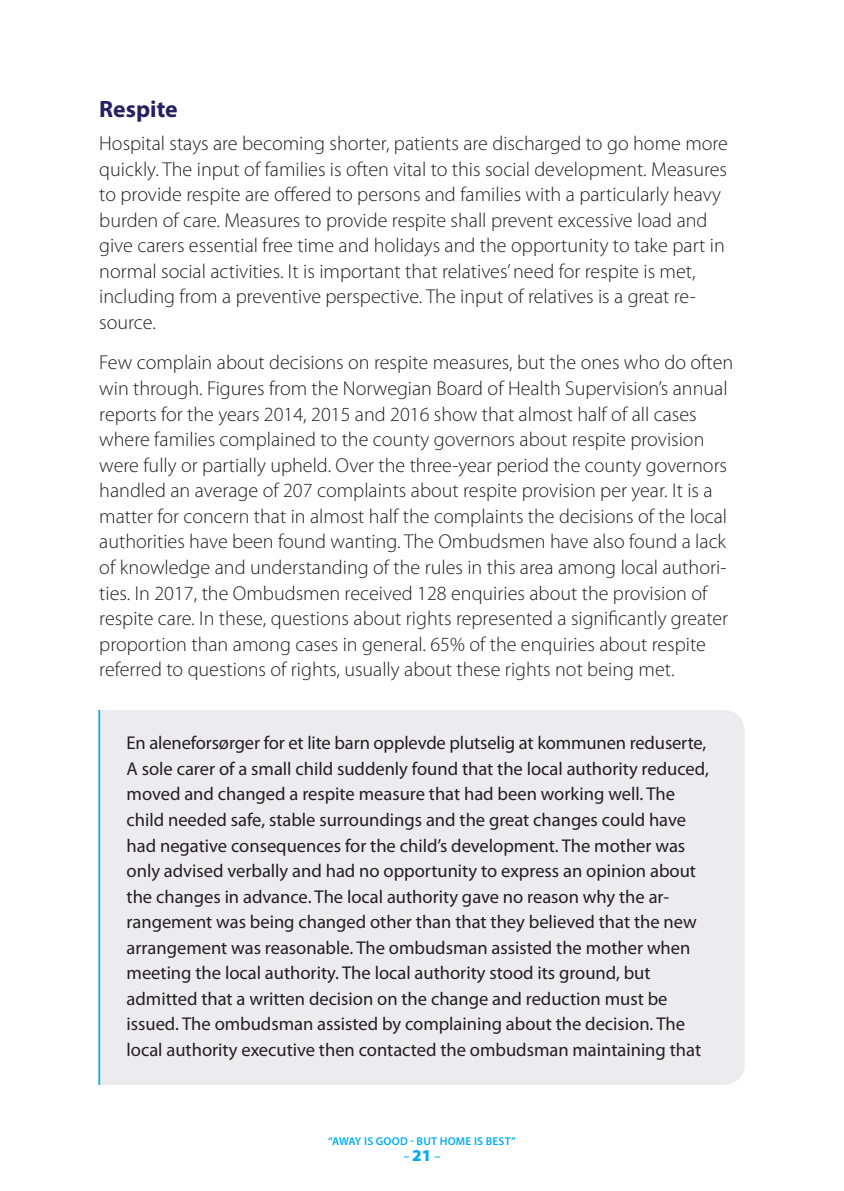
<style>
.page{position:relative;width:844px;height:1191px;background:#fff}
.page>*{position:absolute;margin:0;border:0;box-sizing:border-box;transform-origin:0 0}
.t1{font:700 23.62px "Myriad Pro";color:#252161}
.t2{font:300 20.12px/25.6px "Myriad Pro";color:#231f20}
.t3{font:18.55px/25.6px "Myriad Pro";color:#231f20}
.t4{font:600 12.25px "Myriad Pro";color:#00aeef}
.t5{font:600 11.38px "Myriad Pro";letter-spacing:.02em;color:#00aeef}
.s1{font-weight:900;font-size:16.62px}
</style>
<div class="page">
<div style="left:100px;top:710px;width:644px;height:375px;background:#ececee"></div>
<hr style="left:98px;top:710px;width:2px;height:375px;background:#00aeef">
<p class="t1" style="left:99px;top:94px;width:80px">Respite</p>
<p class="t2" style="left:99px;top:131px;width:630px">Hospital stays are becoming shorter, patients are discharged to go home more quickly. The input of families is often vital to this social development. Measures to provide respite are offered to persons and families with a particularly heavy burden of care. Measures to provide respite shall prevent excessive load and give carers essential free time and holidays and the opportunity to take part in normal social activities. It is important that relatives’ need for respite is met, including from a preventive perspective. The input of relatives is a great re&shy;source.</p>
<p class="t2" style="left:99px;top:350px;width:635px">Few complain about decisions on respite measures, but the ones who do often win through. Figures from the Norwegian Board of Health Supervision’s annual reports for the years 2014, 2015 and 2016 show that almost half of all cases where families complained to the county governors about respite provision were fully or partially upheld. Over the three-year period the county governors handled an average of 207 complaints about respite provision per year. It is a matter for concern that in almost half the complaints the decisions of the local authorities have been found wanting. The Ombudsmen have also found a lack of knowledge and understanding of the rules in this area among local authori&shy;ties. In 2017, the Ombudsmen received 128 enquiries about the provision of respite care. In these, questions about rights represented a significantly greater proportion than among cases in general. 65% of the enquiries about respite referred to questions of rights, usually about these rights not being met.</p>
<p class="t3" style="left:126px;top:730px;width:583px">En aleneforsørger for et lite barn opplevde plutselig at kommunen reduserte, A sole carer of a small child suddenly found that the local authority reduced, moved and changed a respite measure that had been working well. The child needed safe, stable surroundings and the great changes could have had negative consequences for the child’s development. The mother was only advised verbally and had no opportunity to express an opinion about the changes in advance. The local authority gave no reason why the ar&shy;rangement was being changed other than that they believed that the new arrangement was reasonable. The ombudsman assisted the mother when meeting the local authority. The local authority stood its ground, but admitted that a written decision on the change and reduction must be issued. The ombudsman assisted by complaining about the decision. The local authority executive then contacted the ombudsman maintaining that</p>
<p class="t5" style="left:328px;top:1134px;width:189px">“AWAY IS GOOD - BUT HOME IS BEST”</p>
<p class="t4" style="left:403px;top:1149px;width:39px">– <span class="s1">21</span> –</p>
</div>
